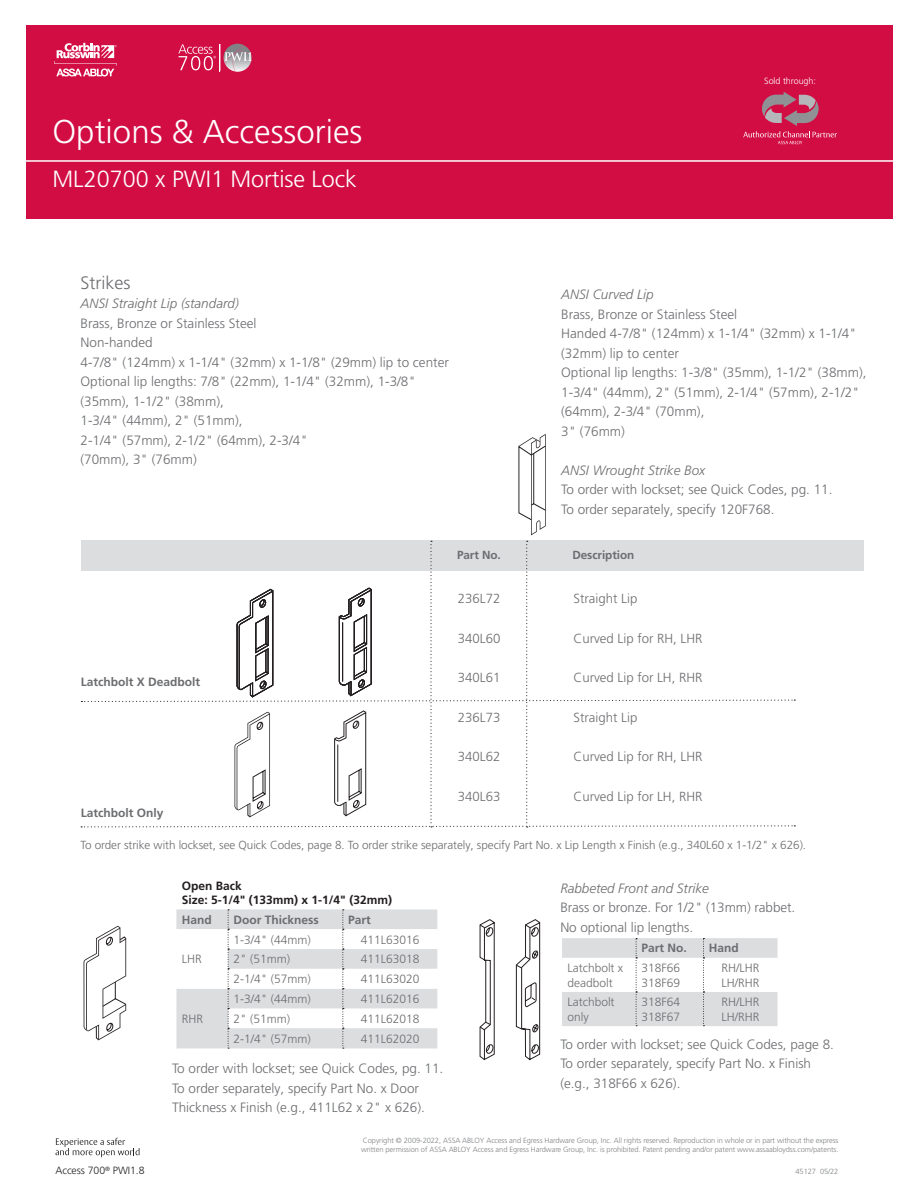
<style>
.page{position:relative;width:918px;height:1188px;background:#fff}
.page>*{position:absolute;margin:0;border:0;box-sizing:border-box;transform-origin:0 0}
.Heads-bar{font:300 33px "Frutiger LT Pro";color:#fff}
.Heads-bar-2{font:300 23.4px "Frutiger LT Pro";letter-spacing:-.005em;color:#fff}
.Sub_heads{font:300 18px "Frutiger LT Pro";color:#6c6d70}
.text{font:300 13.5px/19.5px "Frutiger LT Pro";color:#6c6d70}
.sub_head_3{font:italic 300 13.5px "Frutiger LT Pro";color:#6c6d70}
.text-2{font:300 13.2px "Frutiger LT Pro";color:#6c6d70}
.t1{font:300 12px/14.4px "Frutiger LT Pro";color:#6c6d70}
.chart_heads{font:700 12px "Frutiger LT Pro";color:#6c6d70}
.t2{font:700 12px/14.4px "Frutiger LT Pro";color:#231f20}
.t3{font:300 11.7px "Frutiger LT Pro";letter-spacing:-.005em;color:#6c6d70}
.chart_heads-2{font:700 11.7px "Frutiger LT Pro";letter-spacing:-.005em;color:#6c6d70}
.t4{font:300 10.5px "Frutiger LT Pro";letter-spacing:-.005em;color:#231f20}
.t5{font:300 9px "Frutiger LT Pro";letter-spacing:-.005em;color:#fff}
.t6{font:300 7.5px/9px "Frutiger LT Pro";letter-spacing:-.01em;color:#808285}
</style>
<div class="page">
<div style="left:26px;top:26px;width:866px;height:193px;background:#d20d44"></div>
<hr style="left:0;top:161px;width:918px;height:1px;background:#fff">
<svg style="left:54px;top:43px;width:63px;height:33px"></svg>
<svg style="left:178px;top:44px;width:74px;height:28px"></svg>
<svg style="left:743px;top:92px;width:94px;height:52px"></svg>
<svg style="left:55px;top:1138px;width:85px;height:19px"></svg>
<svg style="left:479px;top:919px;width:16px;height:142px"></svg>
<svg style="left:515px;top:919px;width:26px;height:142px"></svg>
<svg style="left:518px;top:434px;width:28px;height:101px"></svg>
<div style="left:81px;top:540px;width:783px;height:31px;background:#dcdddf"></div>
<svg style="left:81px;top:541px;width:714px;height:287px"></svg>
<hr style="left:337px;top:745px;width:1px;height:57px;background:#231f20">
<svg style="left:176px;top:909px;width:261px;height:140px"></svg>
<svg style="left:562px;top:938px;width:216px;height:88px"></svg>
<svg style="left:84px;top:926px;width:43px;height:115px"></svg>
<p class="Heads-bar" style="left:52px;top:113px;width:311px">Options &amp; Accessories</p>
<p class="Heads-bar-2" style="left:52px;top:165px;width:306px">ML20700 x PWI1 Mortise Lock</p>
<p class="t5" style="left:764px;top:76px;width:53px">Sold through:</p>
<p class="Sub_heads" style="left:81px;top:272px;width:51px">Strikes</p>
<p class="sub_head_3" style="left:81px;top:296px;width:160px">ANSI Straight Lip (standard)</p>
<p class="text" style="left:81px;top:313px;width:178px">Brass, Bronze or Stainless Steel</p>
<p class="text" style="left:81px;top:333px;width:370px">Non-handed<br>4-7/8" (124mm) x 1-1/4" (32mm) x 1-1/8" (29mm) lip to center</p>
<p class="text" style="left:81px;top:372px;width:337px">Optional lip lengths: 7/8" (22mm), 1-1/4" (32mm), 1-3/8" (35mm), 1-1/2" (38mm),<br>1-3/4" (44mm), 2" (51mm),</p>
<p class="text" style="left:81px;top:430px;width:229px">2-1/4" (57mm), 2-1/2" (64mm), 2-3/4"</p>
<p class="text" style="left:81px;top:450px;width:118px">(70mm), 3" (76mm)</p>
<p class="sub_head_3" style="left:561px;top:287px;width:94px">ANSI Curved Lip</p>
<p class="text" style="left:561px;top:305px;width:178px">Brass, Bronze or Stainless Steel</p>
<p class="text" style="left:561px;top:324px;width:297px">Handed 4-7/8" (124mm) x 1-1/4" (32mm) x 1-1/4" (32mm) lip to center</p>
<p class="text" style="left:561px;top:363px;width:307px">Optional lip lengths: 1-3/8" (35mm), 1-1/2" (38mm), 1-3/4" (44mm), 2" (51mm), 2-1/4" (57mm), 2-1/2" (64mm), 2-3/4" (70mm),<br>3" (76mm)</p>
<p class="sub_head_3" style="left:561px;top:462px;width:146px">ANSI Wrought Strike Box</p>
<p class="text" style="left:561px;top:480px;width:273px">To order with lockset; see Quick Codes, pg. 11.</p>
<p class="text" style="left:561px;top:500px;width:215px">To order separately, specify 120F768.</p>
<p class="chart_heads" style="left:81px;top:675px;width:121px">Latchbolt X Deadbolt</p>
<p class="chart_heads" style="left:81px;top:806px;width:84px">Latchbolt Only</p>
<p class="chart_heads-2" style="left:457px;top:548px;width:45px">Part No.</p>
<p class="chart_heads-2" style="left:572px;top:548px;width:63px">Description</p>
<p class="text-2" style="left:458px;top:591px;width:44px">236L72</p>
<p class="text-2" style="left:574px;top:591px;width:65px">Straight Lip</p>
<p class="text-2" style="left:458px;top:630px;width:44px">340L60</p>
<p class="text-2" style="left:574px;top:630px;width:130px">Curved Lip for RH, LHR</p>
<p class="text-2" style="left:458px;top:670px;width:44px">340L61</p>
<p class="text-2" style="left:574px;top:670px;width:130px">Curved Lip for LH, RHR</p>
<p class="text-2" style="left:458px;top:709px;width:44px">236L73</p>
<p class="text-2" style="left:574px;top:709px;width:65px">Straight Lip</p>
<p class="text-2" style="left:458px;top:749px;width:44px">340L62</p>
<p class="text-2" style="left:574px;top:749px;width:130px">Curved Lip for RH, LHR</p>
<p class="text-2" style="left:458px;top:789px;width:44px">340L63</p>
<p class="text-2" style="left:574px;top:789px;width:130px">Curved Lip for LH, RHR</p>
<p class="t3" style="left:81px;top:839px;width:727px">To order strike with lockset, see Quick Codes, page 8. To order strike separately, specify Part No. x Lip Length x Finish (e.g., 340L60 x 1-1/2" x 626).</p>
<p class="t2" style="left:182px;top:878px;width:212px">Open Back<br>Size: 5-1/4" (133mm) x 1-1/4" (32mm)</p>
<p class="chart_heads" style="left:182px;top:913px;width:32px">Hand</p>
<p class="chart_heads" style="left:234px;top:913px;width:87px">Door Thickness</p>
<p class="chart_heads" style="left:348px;top:913px;width:24px">Part</p>
<p class="t1" style="left:182px;top:952px;width:22px">LHR</p>
<p class="t1" style="left:234px;top:932px;width:79px">1-3/4" (44mm)</p>
<p class="t1" style="left:361px;top:932px;width:60px">411L63016</p>
<p class="t1" style="left:234px;top:952px;width:58px">2" (51mm)</p>
<p class="t1" style="left:361px;top:952px;width:60px">411L63018</p>
<p class="t1" style="left:234px;top:972px;width:79px">2-1/4" (57mm)</p>
<p class="t1" style="left:361px;top:972px;width:60px">411L63020</p>
<p class="t1" style="left:182px;top:1012px;width:23px">RHR</p>
<p class="t1" style="left:234px;top:992px;width:79px">1-3/4" (44mm)</p>
<p class="t1" style="left:361px;top:992px;width:60px">411L62016</p>
<p class="t1" style="left:234px;top:1012px;width:58px">2" (51mm)</p>
<p class="t1" style="left:361px;top:1012px;width:60px">411L62018</p>
<p class="t1" style="left:234px;top:1032px;width:79px">2-1/4" (57mm)</p>
<p class="t1" style="left:361px;top:1031px;width:60px">411L62020</p>
<p class="text" style="left:172px;top:1059px;width:273px">To order with lockset; see Quick Codes, pg. 11.</p>
<p class="text" style="left:172px;top:1078px;width:254px">To order separately, specify Part No. x Door<br>Thickness x Finish (e.g., 411L62 x 2" x 626).</p>
<p class="sub_head_3" style="left:560px;top:880px;width:150px">Rabbeted Front and Strike</p>
<p class="text" style="left:560px;top:898px;width:236px">Brass or bronze. For 1/2" (13mm) rabbet.</p>
<p class="text" style="left:560px;top:918px;width:134px">No optional lip lengths.</p>
<p class="chart_heads" style="left:642px;top:941px;width:47px">Part No.</p>
<p class="chart_heads" style="left:709px;top:941px;width:31px">Hand</p>
<p class="t1" style="left:567px;top:961px;width:57px">Latchbolt x deadbolt</p>
<p class="t1" style="left:642px;top:961px;width:40px">318F66<br>318F69</p>
<p class="t1" style="left:722px;top:961px;width:39px">RH/LHR<br>LH/RHR</p>
<p class="t1" style="left:567px;top:995px;width:49px">Latchbolt only</p>
<p class="t1" style="left:642px;top:995px;width:40px">318F64<br>318F67</p>
<p class="t1" style="left:722px;top:995px;width:39px">RH/LHR<br>LH/RHR</p>
<p class="text" style="left:560px;top:1035px;width:275px">To order with lockset; see Quick Codes, page 8.<br>To order separately, specify Part No. x Finish</p>
<p class="text" style="left:560px;top:1074px;width:122px">(e.g., 318F66 x 626).</p>
<p class="t6" style="left:361px;top:1136px;width:479px">Copyright © 2009-2022, ASSA ABLOY Access and Egress Hardware Group, Inc. All rights reserved. Reproduction in whole or in part without the express written permission of ASSA ABLOY Access and Egress Hardware Group, Inc. is prohibited. Patent pending and/or patent www.assaabloydss.com/patents.</p>
<p class="t4" style="left:55px;top:1164px;width:91px">Access 700<sup>®</sup> PWI1.8</p>
<p class="t6" style="left:796px;top:1167px;width:44px">45127 05/22</p>
</div>
